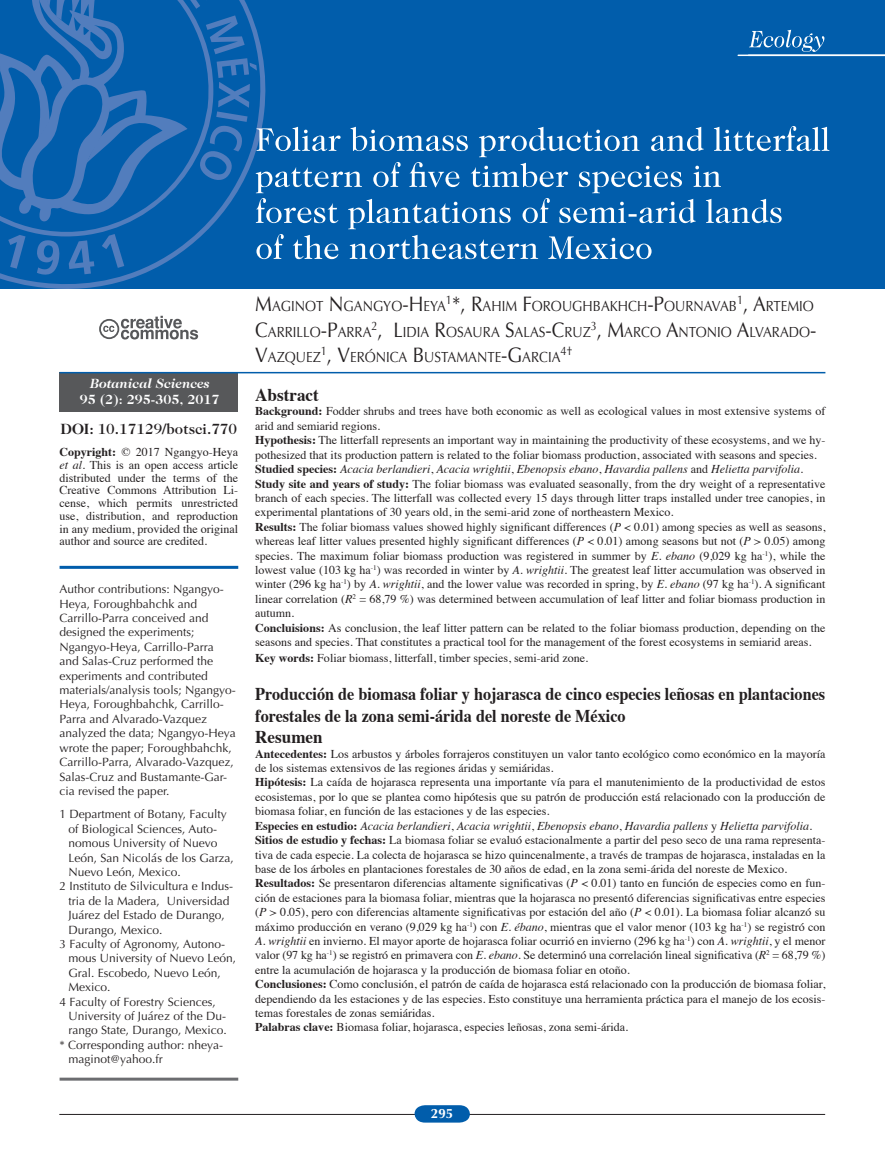
<style>
.page{position:relative;width:885px;height:1170px;background:#fff}
.page>*{position:absolute;margin:0;border:0;box-sizing:border-box;transform-origin:0 0}
.t1{font:700 18px/21.6px "Times";color:#231f20;scale:.9 1}
.t2{font:700 18px "Times";color:#231f20;scale:.95 1}
.t3{font:500 15px "Caslon Two Twenty Four";color:#231f20}
.t4{font:14.7px/25.2px "Optima";color:#231f20;scale:.9 1}
.t5{font:700 13.5px "Caslon Two Twenty Four";color:#fff}
.t6{font:italic 700 13.5px "Caslon Two Twenty Four";color:#fff}
.t7{font:700 13.5px "Optima";color:#fff}
.t8{font:12.3px "Optima";color:#231f20;scale:.9 1}
.t9{font:12px/14.4px "Times";color:#231f20}
.t10{font:12px/14.4px "Optima";color:#231f20}
.s1{font-weight:700}
.s2{font-style:italic}
.s3{font-size:21px}
</style>
<div class="page">
<hr style="left:59px;top:1113px;width:766px;height:1px;background:#231f20">
<svg style="left:414px;top:1105px;width:56px;height:17px"></svg>
<div style="left:0;top:0;width:884px;height:289px;background:#015dab"></div>
<svg style="left:0;top:275px;width:140px;height:14px"></svg>
<hr style="left:748px;top:55px;width:136px;height:1px;background:#fff">
<div style="left:60px;top:372px;width:178px;height:39px;background:#57585a"></div>
<hr style="left:60px;top:372px;width:765px;height:1px;background:#015dab">
<hr style="left:60px;top:566px;width:178px;height:3px;background:#015dab">
<hr style="left:60px;top:1077px;width:178px;height:3px;background:#6c6d70">
<div style="left:99px;top:319px;width:20px;height:20px;border:2px solid #57585a;border-radius:50%"></div>
<svg style="left:121px;top:316px;width:77px;height:23px"></svg>
<svg style="left:103px;top:325px;width:11px;height:7px"></svg>
<svg style="left:0;top:0;width:829px;height:275px"></svg>
<p class="t6" style="left:90px;top:375px;width:121px">Botanical Sciences</p>
<p class="t5" style="left:80px;top:391px;width:141px">95 (2): 295-305, 2017</p>
<p class="t3" style="left:61px;top:420px;width:178px"><span class="s1">DOI:</span> 10.17129/botsci.770</p>
<p class="t9" style="left:60px;top:446px;width:180px;line-height:12.8px;text-align:justify"><span class="s1">Copyright:</span> © 2017 Ngangyo-Heya <span class="s2">et al</span>. This is an open access article distributed under the terms of the Creative Commons Attribution Li&shy;cense, which permits unrestricted use, distribution, and reproduction in any medium, provided the original author and source are credited.</p>
<p class="t10" style="left:60px;top:582px;width:178px">Author contributions: Ngangyo-<br>Heya, Foroughbahchk and<br>Carrillo-Parra conceived and designed the experiments;<br>Ngangyo-Heya, Carrillo-Parra and Salas-Cruz performed the experiments and contributed materials/analysis tools; Ngangyo-<br>Heya, Foroughbahchk, Carrillo-<br>Parra and Alvarado-Vazquez analyzed the data; Ngangyo-Heya wrote the paper; Foroughbahchk,<br>Carrillo-Parra, Alvarado-Vazquez,<br>Salas-Cruz and Bustamante-Gar&shy;cia revised the paper.</p>
<p class="t10" style="left:60px;top:807px;width:169px">1 Department of Botany, Faculty</p>
<p class="t10" style="left:69px;top:821px;width:150px">of Biological Sciences, Auto-</p>
<p class="t10" style="left:69px;top:836px;width:150px">nomous University of Nuevo</p>
<p class="t10" style="left:69px;top:850px;width:167px">León, San Nicolás de los Garza,</p>
<p class="t10" style="left:69px;top:864px;width:114px">Nuevo León, Mexico.</p>
<p class="t10" style="left:60px;top:879px;width:175px">2 Instituto de Silvicultura e Indus-</p>
<p class="t10" style="left:69px;top:893px;width:162px">tria de la Madera, Universidad</p>
<p class="t10" style="left:69px;top:908px;width:158px">Juárez del Estado de Durango,</p>
<p class="t10" style="left:69px;top:922px;width:96px">Durango, Mexico.</p>
<p class="t10" style="left:60px;top:936px;width:167px">3 Faculty of Agronomy, Autono-</p>
<p class="t10" style="left:69px;top:951px;width:169px">mous University of Nuevo León,</p>
<p class="t10" style="left:69px;top:965px;width:154px">Gral. Escobedo, Nuevo León,</p>
<p class="t10" style="left:69px;top:980px;width:44px">Mexico.</p>
<p class="t10" style="left:60px;top:994px;width:158px">4 Faculty of Forestry Sciences,</p>
<p class="t10" style="left:69px;top:1008px;width:159px">University of Juárez of the Du-</p>
<p class="t10" style="left:69px;top:1023px;width:160px">rango State, Durango, Mexico.</p>
<p class="t10" style="left:60px;top:1037px;width:165px">* Corresponding author: nheya-</p>
<p class="t10" style="left:69px;top:1052px;width:96px">maginot@yahoo.fr</p>
<p class="t4" style="left:255px;top:294px;width:625px"><span class="s3">M</span>AGINOT <span class="s3">N</span>GANGYO<span class="s3">-H</span>EYA<sup>1</sup><span class="s3">*, R</span>AHIM <span class="s3">F</span>OROUGHBAKHCH<span class="s3">-P</span>OURNAVAB<sup>1</sup><span class="s3">, A</span>RTEMIO<br><span class="s3">C</span>ARRILLO<span class="s3">-P</span>ARRA<sup>2</sup><span class="s3">, L</span>IDIA <span class="s3">R</span>OSAURA <span class="s3">S</span>ALAS<span class="s3">-C</span>RUZ<sup>3</sup><span class="s3">, M</span>ARCO <span class="s3">A</span>NTONIO <span class="s3">A</span>LVARADO<span class="s3">-<br>V</span>AZQUEZ<sup>1</sup><span class="s3">, V</span>ERÓNICA <span class="s3">B</span>USTAMANTE<span class="s3">-G</span>ARCIA</p>
<p class="t8" style="left:560px;top:343px;width:14px">4†</p>
<h1 class="t2" style="left:255px;top:387px;width:68px">Abstract</h1>
<p class="t9" style="left:255px;top:405px;width:571px"><span class="s1">Background:</span> Fodder shrubs and trees have both economic as well as ecological values in most extensive systems of arid and semiarid regions.<br><span class="s1">Hypothesis:</span> The litterfall represents an important way in maintaining the productivity of these ecosystems, and we hy&shy;pothesized that its production pattern is related to the foliar biomass production, associated with seasons and species.<br><span class="s1">Studied species:</span> <span class="s2">Acacia berlandieri</span>, <span class="s2">Acacia wrightii</span>, <span class="s2">Ebenopsis ebano</span>, <span class="s2">Havardia pallens</span> and <span class="s2">Helietta parvifolia</span>.<br><span class="s1">Study site and years of study:</span> The foliar biomass was evaluated seasonally, from the dry weight of a representative branch of each species. The litterfall was collected every 15 days through litter traps installed under tree canopies, in experimental plantations of 30 years old, in the semi-arid zone of northeastern Mexico.<br><span class="s1">Results:</span> The foliar biomass values showed highly significant differences (<span class="s2">P</span> &lt; 0.01) among species as well as seasons, whereas leaf litter values presented highly significant differences (<span class="s2">P</span> &lt; 0.01) among seasons but not (<span class="s2">P</span> &gt; 0.05) among species. The maximum foliar biomass production was registered in summer by <span class="s2">E. ebano</span> (9,029 kg ha<sup>-1</sup>), while the lowest value (103 kg ha<sup>-1</sup>) was recorded in winter by <span class="s2">A. wrightii</span>. The greatest leaf litter accumulation was observed in winter (296 kg ha<sup>-1</sup>) by <span class="s2">A. wrightii</span>, and the lower value was recorded in spring, by <span class="s2">E. ebano</span> (97 kg ha<sup>-1</sup>). A significant linear correlation (<span class="s2">R</span><sup>2</sup> = 68,79 %) was determined between accumulation of leaf litter and foliar biomass production in autumn.<br><span class="s1">Concluisions:</span> As conclusion, the leaf litter pattern can be related to the foliar biomass production, depending on the seasons and species. That constitutes a practical tool for the management of the forest ecosystems in semiarid areas.</p>
<p class="t9" style="left:255px;top:652px;width:334px"><span class="s1">Key words:</span> Foliar biomass, litterfall, timber species, semi-arid zone.</p>
<h1 class="t1" style="left:255px;top:684px;width:634px">Producción de biomasa foliar y hojarasca de cinco especies leñosas en plantaciones forestales de la zona semi-árida del noreste de México<br>Resumen</h1>
<p class="t9" style="left:255px;top:747px;width:571px"><span class="s1">Antecedentes:</span> Los arbustos y árboles forrajeros constituyen un valor tanto ecológico como económico en la mayoría de los sistemas extensivos de las regiones áridas y semiáridas.<br><span class="s1">Hipótesis:</span> La caída de hojarasca representa una importante vía para el manutenimiento de la productividad de estos ecosistemas, por lo que se plantea como hipótesis que su patrón de producción está relacionado con la producción de biomasa foliar, en función de las estaciones y de las especies.<br><span class="s1">Especies en estudio:</span> <span class="s2">Acacia berlandieri</span>, <span class="s2">Acacia wrightii</span>, <span class="s2">Ebenopsis ebano</span>, <span class="s2">Havardia pallens</span> y <span class="s2">Helietta parvifolia</span>.<br><span class="s1">Sitios de estudio y fechas:</span> La biomasa foliar se evaluó estacionalmente a partir del peso seco de una rama representa&shy;tiva de cada especie. La colecta de hojarasca se hizo quincenalmente, a través de trampas de hojarasca, instaladas en la base de los árboles en plantaciones forestales de 30 años de edad, en la zona semi-árida del noreste de Mexico.<br><span class="s1">Resultados:</span> Se presentaron diferencias altamente significativas (<span class="s2">P</span> &lt; 0.01) tanto en función de especies como en fun&shy;ción de estaciones para la biomasa foliar, mientras que la hojarasca no presentó diferencias significativas entre especies (<span class="s2">P</span> &gt; 0.05), pero con diferencias altamente significativas por estación del año (<span class="s2">P</span> &lt; 0.01). La biomasa foliar alcanzó su máximo producción en verano (9,029 kg ha<sup>-1</sup>) con <span class="s2">E. ébano</span>, mientras que el valor menor (103 kg ha<sup>-1</sup>) se registró con <span class="s2">A. wrightii</span> en invierno. El mayor aporte de hojarasca foliar ocurrió en invierno (296 kg ha<sup>-1</sup>) con <span class="s2">A. wrightii</span>, y el menor valor (97 kg ha<sup>-1</sup>) se registró en primavera con <span class="s2">E. ebano</span>. Se determinó una correlación lineal significativa (<span class="s2">R</span><sup>2</sup> = 68,79 %) entre la acumulación de hojarasca y la producción de biomasa foliar en otoño.<br><span class="s1">Conclusiones:</span> Como conclusión, el patrón de caída de hojarasca está relacionado con la producción de biomasa foliar, dependiendo da les estaciones y de las especies. Esto constituye una herramienta práctica para el manejo de los ecosis&shy;temas forestales de zonas semiáridas.<br><span class="s1">Palabras clave:</span> Biomasa foliar, hojarasca, especies leñosas, zona semi-árida.</p>
<p class="t7" style="left:431px;top:1105px;width:24px">295</p>
</div>
